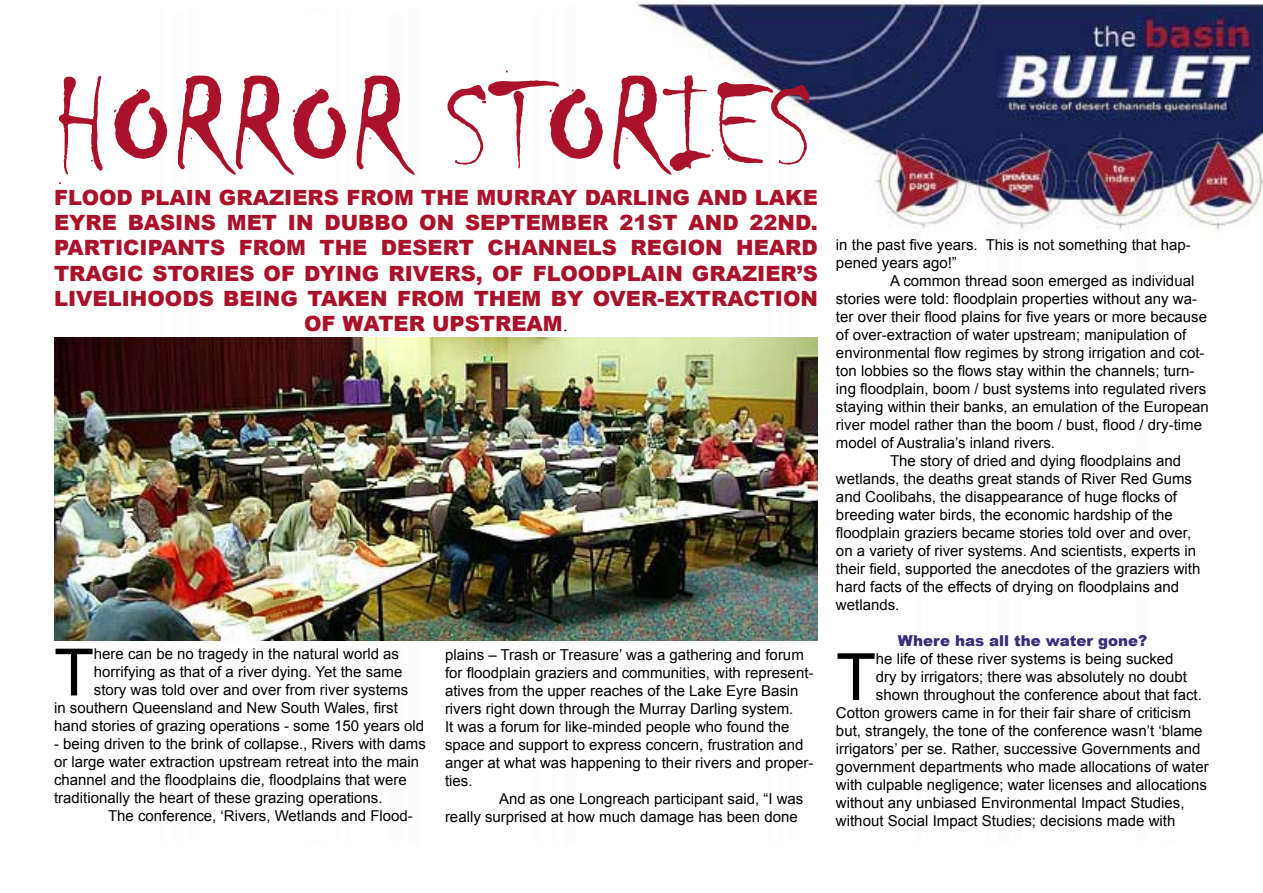
<style>
.page{position:relative;width:1263px;height:893px;background:#fff}
.page>*{position:absolute;margin:0;border:0;box-sizing:border-box;transform-origin:0 0}
.t1{font:135px "Chiller";color:#a9122a}
.t2{font:65.25px "Arial";color:#000}
.t3{font:900 21px/25.2px "Arial";color:#a9122a;text-align:center}
.t4{font:15px/18px "Arial";color:#000}
.t5{font:900 15px "Arial";color:#392e7a}
.s1{font-family:"Times New Roman";font-weight:400;color:#000}
</style>
<div class="page">
<img style="left:54px;top:0;width:1209px;height:641px">
<img style="left:54px;top:337px;width:764px;height:303px">
<p class="t1" style="left:54px;top:54px;width:763px">HORROR STORIES</p>
<p class="t3" style="left:54px;top:184px;width:765px">FLOOD PLAIN GRAZIERS FROM THE MURRAY DARLING AND LAKE EYRE BASINS MET IN DUBBO ON SEPTEMBER 21ST AND 22ND.<br>PARTICIPANTS FROM THE DESERT CHANNELS REGION HEARD TRAGIC STORIES OF DYING RIVERS, OF FLOODPLAIN GRAZIER’S LIVELIHOODS BEING TAKEN FROM THEM BY OVER-EXTRACTION OF WATER UPSTREAM<span class="s1">.</span></p>
<p class="t2" style="left:54px;top:630px;width:41px">T</p>
<p class="t4" style="left:94px;top:645px;width:307px">here can be no tragedy in the natural world as</p>
<p class="t4" style="left:94px;top:663px;width:310px">horrifying as that of a river dying. Yet the same</p>
<p class="t4" style="left:94px;top:681px;width:316px">story was told over and over from river systems</p>
<p class="t4" style="left:54px;top:699px;width:345px">in southern Queensland and New South Wales, first</p>
<p class="t4" style="left:54px;top:717px;width:372px">hand stories of grazing operations - some 150 years old</p>
<p class="t4" style="left:54px;top:735px;width:373px">- being driven to the brink of collapse., Rivers with dams or large water extraction upstream retreat into the main channel and the floodplains die, floodplains that were traditionally the heart of these grazing operations.</p>
<p class="t4" style="left:108px;top:807px;width:306px">The conference, ‘Rivers, Wetlands and Flood-</p>
<p class="t4" style="left:445px;top:646px;width:370px">plains – Trash or Treasure’ was a gathering and forum for floodplain graziers and communities, with represent&shy;atives from the upper reaches of the Lake Eyre Basin rivers right down through the Murray Darling system.<br>It was a forum for like-minded people who found the space and support to express concern, frustration and anger at what was happening to their rivers and proper&shy;ties.</p>
<p class="t4" style="left:445px;top:790px;width:360px;text-indent:54px">And as one Longreach participant said, “I was really surprised at how much damage has been done</p>
<p class="t4" style="left:836px;top:236px;width:356px">in the past five years. This is not something that hap&shy;pened years ago!”</p>
<p class="t4" style="left:836px;top:272px;width:374px;text-indent:54px">A common thread soon emerged as individual stories were told: floodplain properties without any wa&shy;ter over their flood plains for five years or more because of over-extraction of water upstream; manipulation of environmental flow regimes by strong irrigation and cot&shy;ton lobbies so the flows stay within the channels; turn&shy;ing floodplain, boom / bust systems into regulated rivers staying within their banks, an emulation of the European river model rather than the boom / bust, flood / dry-time model of Australia’s inland rivers.</p>
<p class="t4" style="left:836px;top:452px;width:366px;text-indent:54px">The story of dried and dying floodplains and wetlands, the deaths great stands of River Red Gums and Coolibahs, the disappearance of huge flocks of breeding water birds, the economic hardship of the floodplain graziers became stories told over and over, on a variety of river systems. And scientists, experts in their field, supported the anecdotes of the graziers with hard facts of the effects of drying on floodplains and wetlands.</p>
<p class="t5" style="left:898px;top:630px;width:251px">Where has all the water gone?</p>
<p class="t2" style="left:836px;top:634px;width:41px">T</p>
<p class="t4" style="left:876px;top:650px;width:299px">he life of these river systems is being sucked</p>
<p class="t4" style="left:876px;top:668px;width:312px">dry by irrigators; there was absolutely no doubt</p>
<p class="t4" style="left:876px;top:686px;width:328px">shown throughout the conference about that fact.</p>
<p class="t4" style="left:836px;top:704px;width:357px">Cotton growers came in for their fair share of criticism</p>
<p class="t4" style="left:836px;top:722px;width:368px">but, strangely, the tone of the conference wasn’t ‘blame</p>
<p class="t4" style="left:836px;top:740px;width:366px">irrigators’ per se. Rather, successive Governments and</p>
<p class="t4" style="left:836px;top:758px;width:374px">government departments who made allocations of water</p>
<p class="t4" style="left:836px;top:776px;width:372px">with culpable negligence; water licenses and allocations</p>
<p class="t4" style="left:836px;top:794px;width:350px">without any unbiased Environmental Impact Studies,</p>
<p class="t4" style="left:836px;top:812px;width:341px">without Social Impact Studies; decisions made with</p>
</div>
